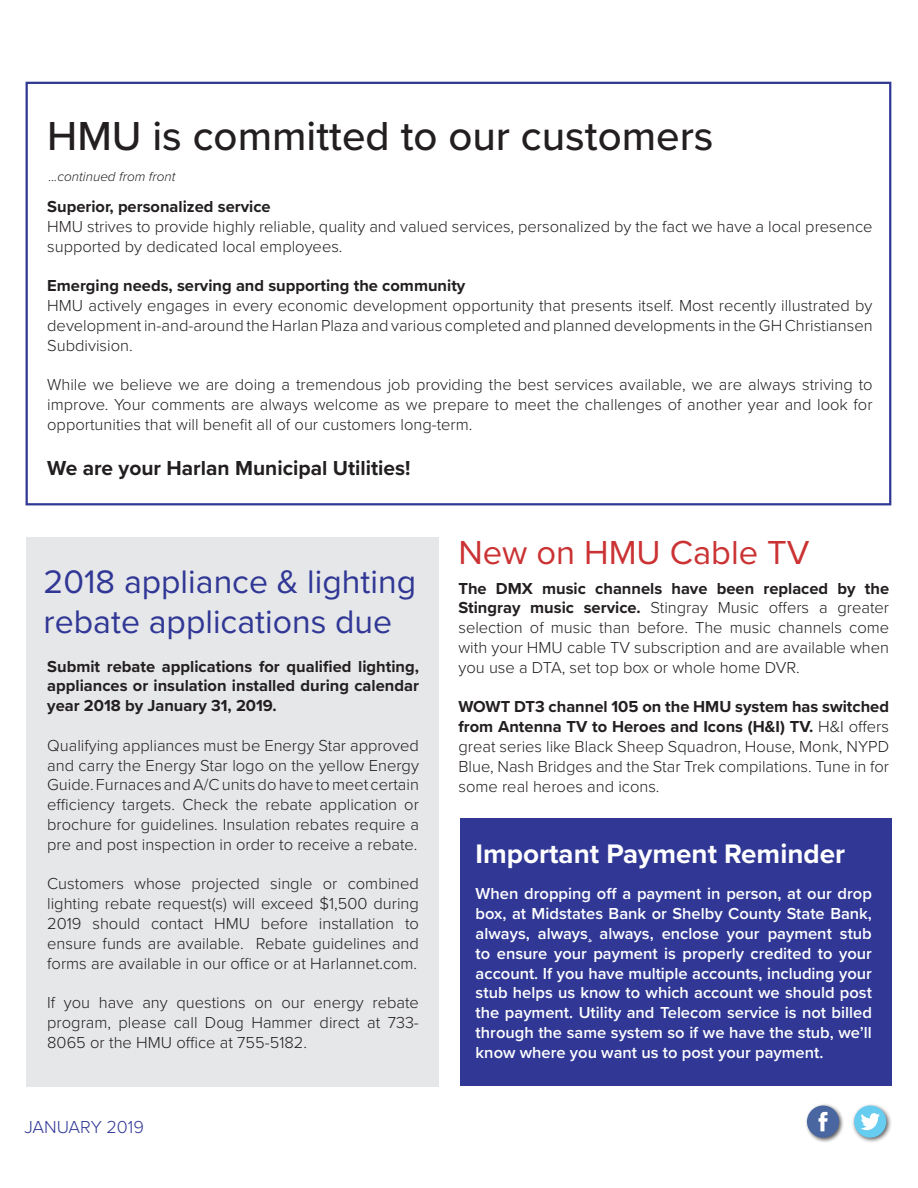
<style>
.page{position:relative;width:918px;height:1188px;background:#fff}
.page>*{position:absolute;margin:0;border:0;box-sizing:border-box;transform-origin:0 0}
.t1{font:500 42px "Proxima Nova";color:#231f20}
.t2{font:34.5px "Proxima Nova";color:#cb3233}
.t3{font:33.75px/40.7px "Proxima Nova";color:#303795}
.t4{font:700 27.75px "Proxima Nova";color:#fff}
.t5{font:700 21px "Proxima Nova";color:#231f20}
.t6{font:300 18px "Proxima Nova";color:#303795}
.t7{font:300 16.5px/19.8px "Proxima Nova";color:#231f20;text-align:justify}
.t8{font:600 16.5px/19.8px "Proxima Nova";color:#fff;text-align:justify}
.t9{font:700 16.5px/19.8px "Proxima Nova";color:#231f20;text-align:justify}
.t10{font:italic 300 13.5px "Proxima Nova";color:#231f20}
.s1{font-weight:700}
</style>
<div class="page">
<div style="left:26px;top:82px;width:865px;height:423px;border:2px solid #303795"></div>
<div style="left:26px;top:537px;width:413px;height:550px;background:#e6e7e9"></div>
<div style="left:805px;top:1103px;width:40px;height:40px;background:#231f20;opacity:.75"></div>
<div style="left:807px;top:1106px;width:32px;height:32px;background:#4a66a1;border-radius:50%"></div>
<svg style="left:819px;top:1112px;width:9px;height:19px"></svg>
<div style="left:851px;top:1103px;width:41px;height:41px;background:#231f20;opacity:.75"></div>
<div style="left:854px;top:1106px;width:32px;height:32px;background:#66ccf0;border-radius:50%"></div>
<svg style="left:861px;top:1113px;width:19px;height:17px"></svg>
<div style="left:460px;top:818px;width:431px;height:268px;background:#303795"></div>
<p class="t1" style="left:47px;top:105px;width:668px">HMU is committed to our customers</p>
<p class="t10" style="left:49px;top:167px;width:128px">...continued from front</p>
<p class="t9" style="left:47px;top:196px;width:225px">Superior, personalized service</p>
<p class="t7" style="left:47px;top:215px;width:827px">HMU strives to provide highly reliable, quality and valued services, personalized by the fact we have a local presence supported by dedicated local employees.</p>
<p class="t9" style="left:47px;top:275px;width:420px">Emerging needs, serving and supporting the community</p>
<p class="t7" style="left:47px;top:295px;width:827px">HMU actively engages in every economic development opportunity that presents itself. Most recently illustrated by development in-and-around the Harlan Plaza and various completed and planned developments in the GH Christiansen Subdivision.</p>
<p class="t7" style="left:47px;top:374px;width:827px">While we believe we are doing a tremendous job providing the best services available, we are always striving to improve. Your comments are always welcome as we prepare to meet the challenges of another year and look for opportunities that will benefit all of our customers long-term.</p>
<p class="t5" style="left:47px;top:452px;width:365px">We are your Harlan Municipal Utilities!</p>
<p class="t3" style="left:44px;top:560px;width:374px">2018 appliance &amp; lighting rebate applications due</p>
<p class="t9" style="left:47px;top:656px;width:373px">Submit rebate applications for qualified lighting, appliances or insulation installed during calendar year 2018 by January 31, 2019.</p>
<p class="t7" style="left:47px;top:734px;width:373px">Qualifying appliances must be Energy Star approved and carry the Energy Star logo on the yellow Energy Guide. Furnaces and A/C units do have to meet certain efficiency targets. Check the rebate application or brochure for guidelines. Insulation rebates require a pre and post inspection in order to receive a rebate.</p>
<p class="t7" style="left:47px;top:873px;width:373px">Customers whose projected single or combined lighting rebate request(s) will exceed $1,500 during 2019 should contact HMU before installation to ensure funds are available. Rebate guidelines and forms are available in our office or at Harlannet.com.</p>
<p class="t7" style="left:47px;top:992px;width:373px">If you have any questions on our energy rebate program, please call Doug Hammer direct at 733- 8065 or the HMU office at 755-5182.</p>
<p class="t6" style="left:24px;top:1114px;width:121px">JANUARY 2019</p>
<p class="t2" style="left:458px;top:527px;width:353px">New on HMU Cable TV</p>
<p class="t7" style="left:458px;top:577px;width:432px"><span class="s1">The DMX music channels have been replaced by the Stingray music service.</span> Stingray Music offers a greater selection of music than before. The music channels come with your HMU cable TV subscription and are available when you use a DTA, set top box or whole home DVR.</p>
<p class="t7" style="left:458px;top:696px;width:432px"><span class="s1">WOWT DT3 channel 105 on the HMU system has switched from Antenna TV to Heroes and Icons (H&amp;I) TV.</span> H&amp;I offers great series like Black Sheep Squadron, House, Monk, NYPD Blue, Nash Bridges and the Star Trek compilations. Tune in for some real heroes and icons.</p>
<p class="t4" style="left:476px;top:833px;width:371px">Important Payment Reminder</p>
<p class="t8" style="left:476px;top:884px;width:398px">When dropping off a payment in person, at our drop box, at Midstates Bank or Shelby County State Bank, always, always¸ always, enclose your payment stub to ensure your payment is properly credited to your account. If you have multiple accounts, including your stub helps us know to which account we should post the payment. Utility and Telecom service is not billed through the same system so if we have the stub, we’ll know where you want us to post your payment.</p>
</div>
